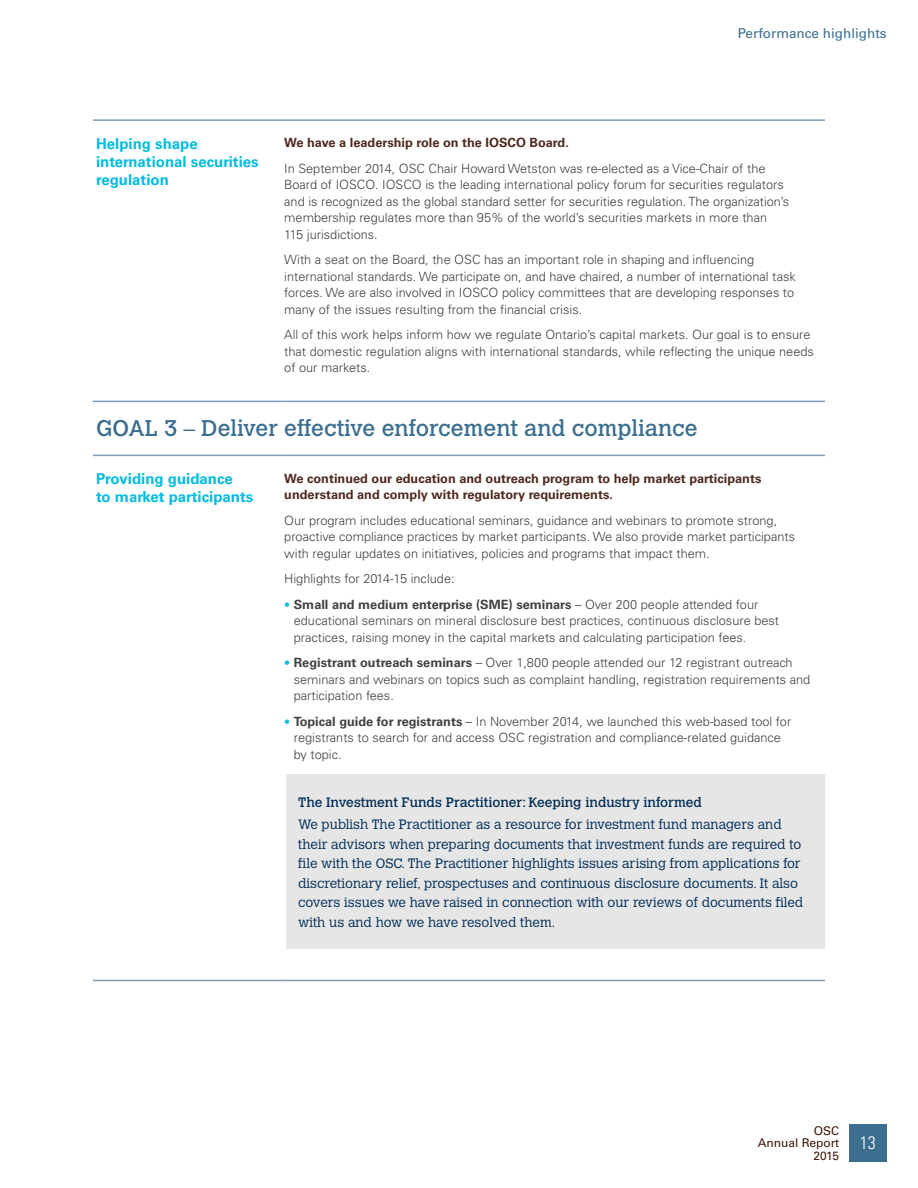
<style>
.page{position:relative;width:918px;height:1188px;background:#fff}
.page>*{position:absolute;margin:0;border:0;box-sizing:border-box;transform-origin:0 0}
.t1{font:22.5px "Calvert MT Std";color:#3b6e8f}
.t2{font:300 condensed 18px "Univers LT Std";color:#fff}
.t3{font:700 15px/18px "Univers LT Std";color:#00bce0}
.t4{font:300 13.5px/19.5px "Calvert MT Std";color:#002d56}
.t5{font:13.5px "Calvert MT Std";color:#002d56}
.t6{font:13.5px "Univers LT Std";color:#3b6e8f}
.t7{font:300 12.75px/16.5px "Univers LT Std";color:#414042}
.t8{font:700 12.75px/16.5px "Univers LT Std";color:#4e291d}
.t9{font:12px/12px "Univers LT Std";color:#3e1707;text-align:right}
.s1{font-size:12px;color:#00bce0}
.s2{font-weight:700}
</style>
<div class="page">
<hr style="left:93px;top:119px;width:188px;height:2px;background:#7c9cb7">
<hr style="left:93px;top:455px;width:188px;height:1px;background:#7c9cb7">
<hr style="left:93px;top:980px;width:188px;height:1px;background:#7c9cb7">
<hr style="left:281px;top:455px;width:544px;height:1px;background:#7c9cb7">
<hr style="left:281px;top:119px;width:544px;height:2px;background:#7c9cb7">
<hr style="left:281px;top:980px;width:544px;height:1px;background:#7c9cb7">
<hr style="left:93px;top:401px;width:188px;height:1px;background:#7c9cb7">
<hr style="left:281px;top:401px;width:544px;height:1px;background:#7c9cb7">
<div style="left:849px;top:1125px;width:38px;height:37px;background:#3b6e8f"></div>
<div style="left:286px;top:775px;width:539px;height:174px;background:#e6e6e7"></div>
<p class="t6" style="left:738px;top:25px;width:150px">Performance highlights</p>
<p class="t3" style="left:96px;top:135px;width:164px">Helping shape international securities regulation</p>
<p class="t8" style="left:284px;top:135px;width:286px">We have a leadership role on the IOSCO Board.</p>
<p class="t7" style="left:284px;top:160px;width:506px">In September 2014, OSC Chair Howard Wetston was re-elected as a Vice-Chair of the Board of IOSCO. IOSCO is the leading international policy forum for securities regulators and is recognized as the global standard setter for securities regulation. The organization’s membership regulates more than 95% of the world’s securities markets in more than 115 jurisdictions.</p>
<p class="t7" style="left:284px;top:252px;width:513px">With a seat on the Board, the OSC has an important role in shaping and influencing international standards. We participate on, and have chaired, a number of international task forces. We are also involved in IOSCO policy committees that are developing responses to many of the issues resulting from the financial crisis.</p>
<p class="t7" style="left:284px;top:327px;width:531px">All of this work helps inform how we regulate Ontario’s capital markets. Our goal is to ensure that domestic regulation aligns with international standards, while reflecting the unique needs of our markets.</p>
<h1 class="t1" style="left:96px;top:415px;width:603px">GOAL 3 – Deliver effective enforcement and compliance</h1>
<p class="t3" style="left:96px;top:470px;width:159px">Providing guidance<br>to market participants</p>
<p class="t8" style="left:284px;top:470px;width:479px">We continued our education and outreach program to help market participants understand and comply with regulatory requirements.</p>
<p class="t7" style="left:284px;top:512px;width:512px">Our program includes educational seminars, guidance and webinars to promote strong, proactive compliance practices by market participants. We also provide market participants with regular updates on initiatives, policies and programs that impact them.</p>
<p class="t7" style="left:284px;top:570px;width:172px">Highlights for 2014-15 include:</p>
<p class="t7" style="left:294px;top:596px;width:487px;text-indent:-10px"><span class="s1">•</span> <span class="s2">Small and medium enterprise (SME) seminars</span> – Over 200 people attended four educational seminars on mineral disclosure best practices, continuous disclosure best practices, raising money in the capital markets and calculating participation fees.</p>
<p class="t7" style="left:294px;top:654px;width:518px;text-indent:-10px"><span class="s1">•</span> <span class="s2">Registrant outreach seminars</span> – Over 1,800 people attended our 12 registrant outreach seminars and webinars on topics such as complaint handling, registration requirements and participation fees.</p>
<p class="t7" style="left:294px;top:713px;width:499px;text-indent:-10px"><span class="s1">•</span> <span class="s2">Topical guide for registrants</span> – In November 2014, we launched this web-based tool for registrants to search for and access OSC registration and compliance-related guidance by topic.</p>
<p class="t5" style="left:298px;top:794px;width:405px">The Investment Funds Practitioner: Keeping industry informed</p>
<p class="t4" style="left:298px;top:815px;width:507px">We publish The Practitioner as a resource for investment fund managers and their advisors when preparing documents that investment funds are required to file with the OSC. The Practitioner highlights issues arising from applications for discretionary relief, prospectuses and continuous disclosure documents. It also covers issues we have raised in connection with our reviews of documents filed with us and how we have resolved them.</p>
<p class="t9" style="left:758px;top:1124px;width:83px">OSC<br>Annual Report</p>
<p class="t9" style="left:813px;top:1150px;width:27px">2015</p>
<h2 class="t2" style="left:860px;top:1132px;width:17px">13</h2>
</div>
